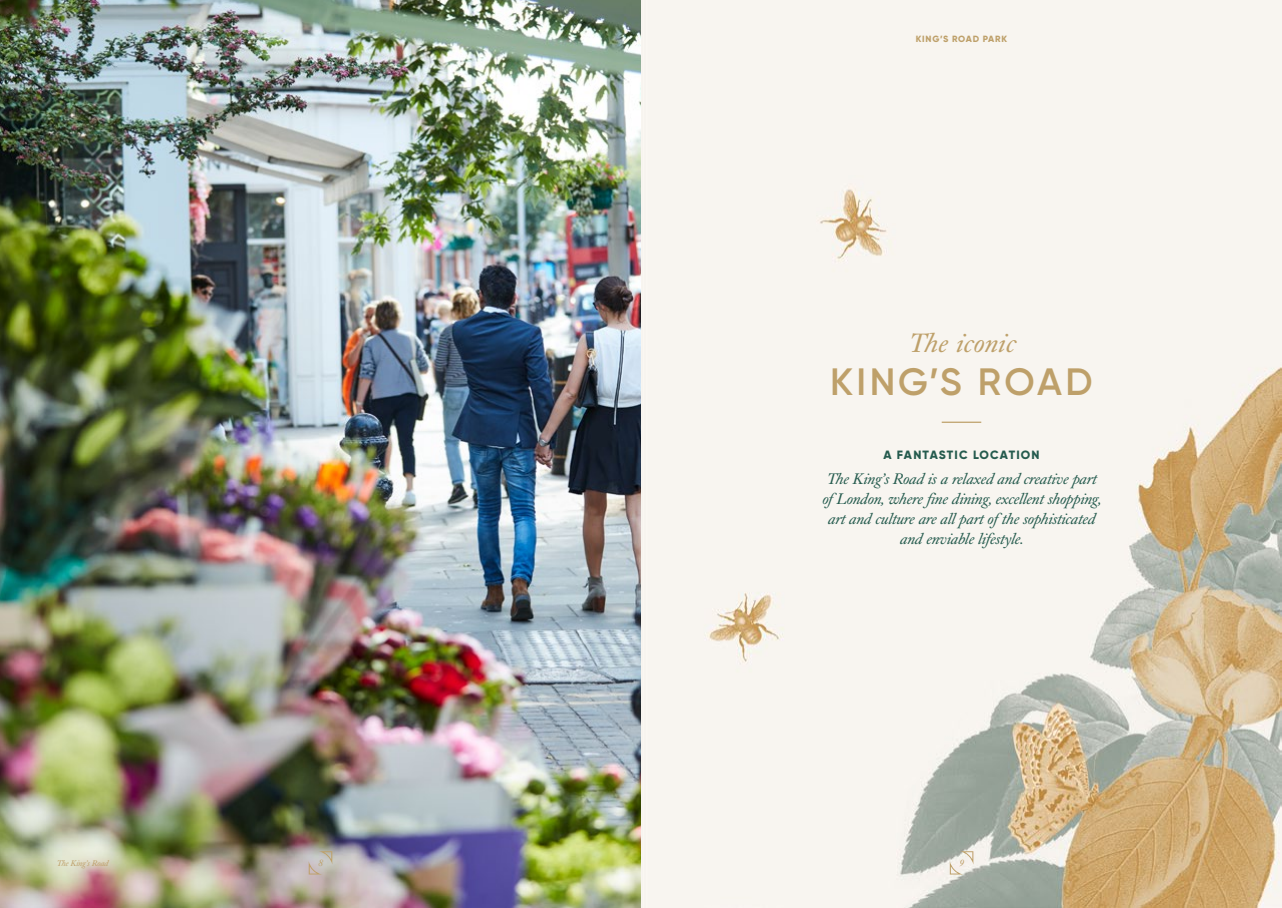
<style>
.page{position:relative;width:1282px;height:908px;background:#fff}
.page>*{position:absolute;margin:0;border:0;box-sizing:border-box;transform-origin:0 0}
.Divider_Header_Page{font:600 38px "Gilroy";letter-spacing:.09em;color:#bea06a}
.Divider_Header_Page-2{font:italic 26px "Caslon Book BE";letter-spacing:.025em;color:#bea06a}
.Serif_Quote{font:italic 15px/20px "Caslon Book BE";color:#255b4e;text-align:center}
.Divider_Page_Sub_Hea{font:800 12px "Gilroy";letter-spacing:.1em;color:#255b4e}
.t1{font:800 9px "Gilroy";letter-spacing:.085em;color:#bea06a}
.t2{font:italic 9px "Caslon Book BE";color:#bea06a}
.t3{font:italic 8px "Caslon Book BE";color:#bea06a}
</style>
<div class="page">
<img style="left:641px;top:0;width:640px;height:907px">
<img style="left:0;top:0;width:641px;height:907px">
<hr style="left:941px;top:421px;width:40px;height:1px;background:#bea06a">
<svg style="left:949px;top:850px;width:24px;height:24px"></svg>
<svg style="left:309px;top:850px;width:23px;height:24px"></svg>
<p class="t3" style="left:57px;top:858px;width:53px">The King’s Road</p>
<p class="t1" style="left:915px;top:33px;width:93px">KING’S ROAD PARK</p>
<p class="Divider_Header_Page-2" style="left:908px;top:328px;width:108px">The iconic</p>
<p class="Divider_Header_Page" style="left:830px;top:358px;width:264px">KING’S ROAD</p>
<p class="Divider_Page_Sub_Hea" style="left:883px;top:447px;width:158px">A FANTASTIC LOCATION</p>
<p class="Serif_Quote" style="left:822px;top:469px;width:280px">The King’s Road is a relaxed and creative part ofLondon, where fine dining, excellent shopping, art and culture are all part ofthe sophisticated and enviable lifestyle.</p>
<p class="t2" style="left:318px;top:857px;width:6px">8</p>
<p class="t2" style="left:959px;top:857px;width:6px">9</p>
</div>
